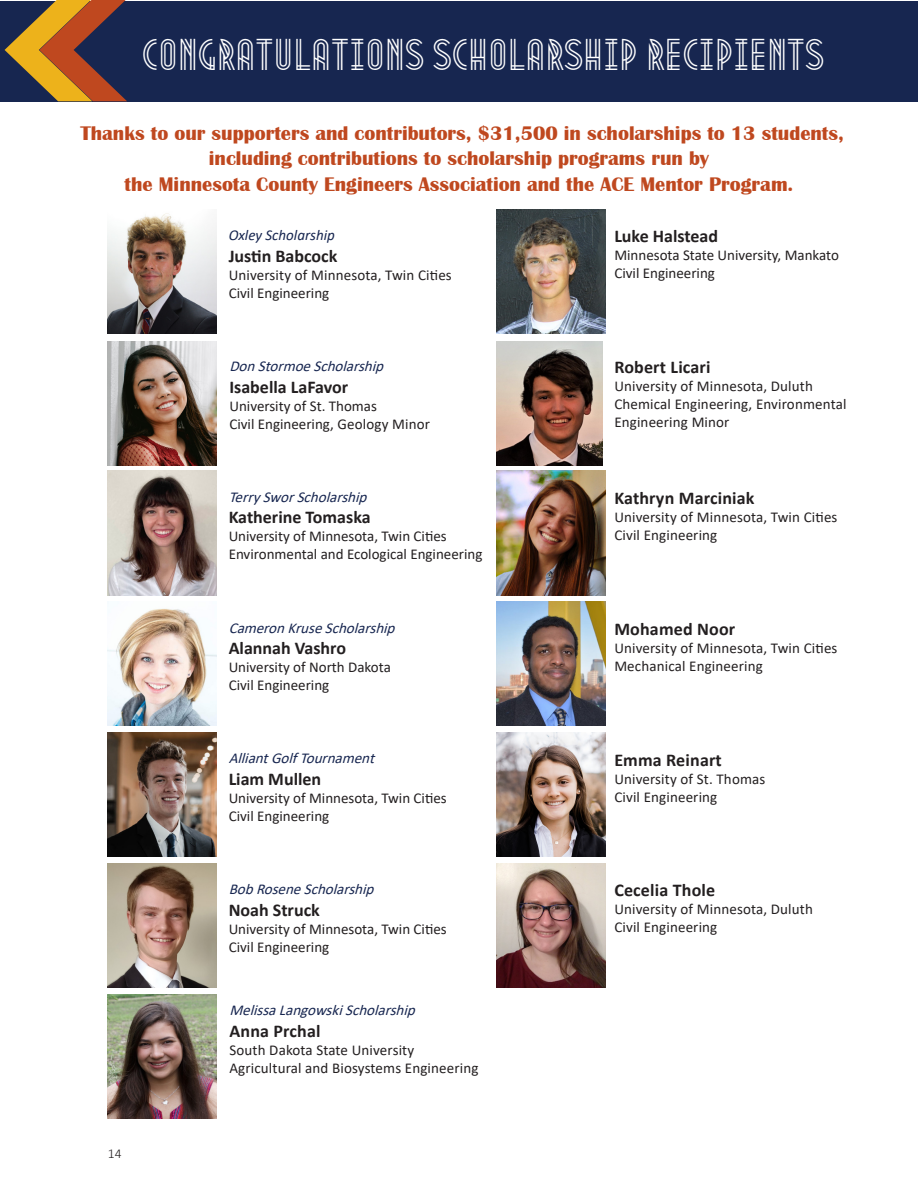
<style>
.page{position:relative;width:918px;height:1188px;background:#fff}
.page>*{position:absolute;margin:0;border:0;box-sizing:border-box;transform-origin:0 0}
.Title_3{font:39px "Metropolis 1920";letter-spacing:.01em;color:#fff}
.Title_3-2{font:700 20.25px/25.5px "Britannic";color:#bf481f;text-align:center}
.Body{font:700 18px "Calibri";color:#231f20}
.Body-2{font:15px/18px "Calibri";color:#231f20}
.t1{font:italic 15px "Calibri";color:#172650}
.t2{font:italic 15px "Calibri";color:#172650}
.t3{font:300 13.5px "Calibri";color:#231f20}
</style>
<div class="page">
<div style="left:0;top:1px;width:918px;height:100px;background:#172650"></div>
<svg style="left:5px;top:0;width:122px;height:101px"></svg>
<img style="left:108px;top:213px;width:108px;height:121px">
<img style="left:108px;top:341px;width:108px;height:124px">
<img style="left:108px;top:471px;width:108px;height:124px">
<img style="left:108px;top:608px;width:108px;height:118px">
<img style="left:108px;top:863px;width:108px;height:124px">
<img style="left:108px;top:994px;width:108px;height:124px">
<img style="left:108px;top:732px;width:108px;height:125px">
<img style="left:497px;top:341px;width:105px;height:124px">
<img style="left:497px;top:471px;width:108px;height:124px">
<img style="left:497px;top:602px;width:108px;height:124px">
<img style="left:497px;top:863px;width:108px;height:124px">
<img style="left:497px;top:732px;width:108px;height:125px">
<img style="left:497px;top:209px;width:108px;height:125px">
<p class="Title_3" style="left:145px;top:22px;width:683px">CONGRATULATIONS SCHOLARSHIP RECIPIENTS</p>
<p class="Title_3-2" style="left:80px;top:121px;width:765px">Thanks to our supporters and contributors, $31,500 in scholarships to 13 students, including contributions to scholarship programs run by</p>
<p class="Title_3-2" style="left:125px;top:172px;width:670px">the Minnesota County Engineers Association and the ACE Mentor Program.</p>
<p class="t2" style="left:229px;top:225px;width:108px">Oxley Scholarship</p>
<p class="Body" style="left:229px;top:243px;width:110px">Justin Babcock</p>
<p class="Body-2" style="left:229px;top:265px;width:225px">University of Minnesota, Twin Cities</p>
<p class="Body-2" style="left:229px;top:283px;width:102px">Civil Engineering</p>
<p class="Body" style="left:614px;top:224px;width:105px">Luke Halstead</p>
<p class="Body-2" style="left:614px;top:246px;width:226px">Minnesota State University, Mankato</p>
<p class="Body-2" style="left:614px;top:264px;width:102px">Civil Engineering</p>
<p class="t3" style="left:108px;top:1145px;width:15px">14</p>
<p class="t1" style="left:229px;top:356px;width:161px">DonStormoeScholarship</p>
<p class="Body" style="left:229px;top:374px;width:120px">Isabella LaFavor</p>
<p class="Body-2" style="left:229px;top:396px;width:149px">University of St. Thomas</p>
<p class="Body-2" style="left:229px;top:414px;width:202px">Civil Engineering, Geology Minor</p>
<p class="t1" style="left:229px;top:486px;width:145px">TerrySworScholarship</p>
<p class="Body" style="left:229px;top:505px;width:143px">Katherine Tomaska</p>
<p class="Body-2" style="left:229px;top:527px;width:220px">University of Minnesota, Twin Cities</p>
<p class="Body-2" style="left:229px;top:545px;width:255px">Environmental and Ecological Engineering</p>
<p class="t1" style="left:229px;top:617px;width:173px">CameronKruseScholarship</p>
<p class="Body" style="left:229px;top:636px;width:119px">Alannah Vashro</p>
<p class="Body-2" style="left:229px;top:658px;width:164px">University of North Dakota</p>
<p class="Body-2" style="left:229px;top:676px;width:102px">Civil Engineering</p>
<p class="t1" style="left:229px;top:748px;width:152px">AlliantGolfTournament</p>
<p class="Body" style="left:229px;top:766px;width:94px">Liam Mullen</p>
<p class="Body-2" style="left:229px;top:789px;width:220px">University of Minnesota, Twin Cities</p>
<p class="Body-2" style="left:229px;top:807px;width:102px">Civil Engineering</p>
<p class="t1" style="left:229px;top:879px;width:152px">BobRoseneScholarship</p>
<p class="Body" style="left:229px;top:897px;width:93px">Noah Struck</p>
<p class="Body-2" style="left:229px;top:919px;width:220px">University of Minnesota, Twin Cities</p>
<p class="Body-2" style="left:229px;top:937px;width:102px">Civil Engineering</p>
<p class="t1" style="left:229px;top:1000px;width:192px">MelissaLangowskiScholarship</p>
<p class="Body" style="left:229px;top:1018px;width:93px">Anna Prchal</p>
<p class="Body-2" style="left:229px;top:1040px;width:186px">South Dakota State University</p>
<p class="Body-2" style="left:229px;top:1058px;width:251px">Agricultural and Biosystems Engineering</p>
<p class="Body" style="left:614px;top:355px;width:98px">Robert Licari</p>
<p class="Body-2" style="left:614px;top:377px;width:200px">University of Minnesota, Duluth</p>
<p class="Body-2" style="left:614px;top:395px;width:234px">Chemical Engineering, Environmental<br>Engineering Minor</p>
<p class="Body" style="left:614px;top:485px;width:142px">Kathryn Marciniak</p>
<p class="Body-2" style="left:614px;top:508px;width:225px">University of Minnesota, Twin Cities</p>
<p class="Body-2" style="left:614px;top:526px;width:104px">Civil Engineering</p>
<p class="Body" style="left:614px;top:616px;width:122px">Mohamed Noor</p>
<p class="Body-2" style="left:614px;top:639px;width:225px">University of Minnesota, Twin Cities</p>
<p class="Body-2" style="left:614px;top:657px;width:150px">Mechanical Engineering</p>
<p class="Body" style="left:614px;top:747px;width:109px">Emma Reinart</p>
<p class="Body-2" style="left:614px;top:769px;width:153px">University of St. Thomas</p>
<p class="Body-2" style="left:614px;top:787px;width:104px">Civil Engineering</p>
<p class="Body" style="left:614px;top:878px;width:102px">Cecelia Thole</p>
<p class="Body-2" style="left:614px;top:900px;width:200px">University of Minnesota, Duluth</p>
<p class="Body-2" style="left:614px;top:918px;width:104px">Civil Engineering</p>
</div>
